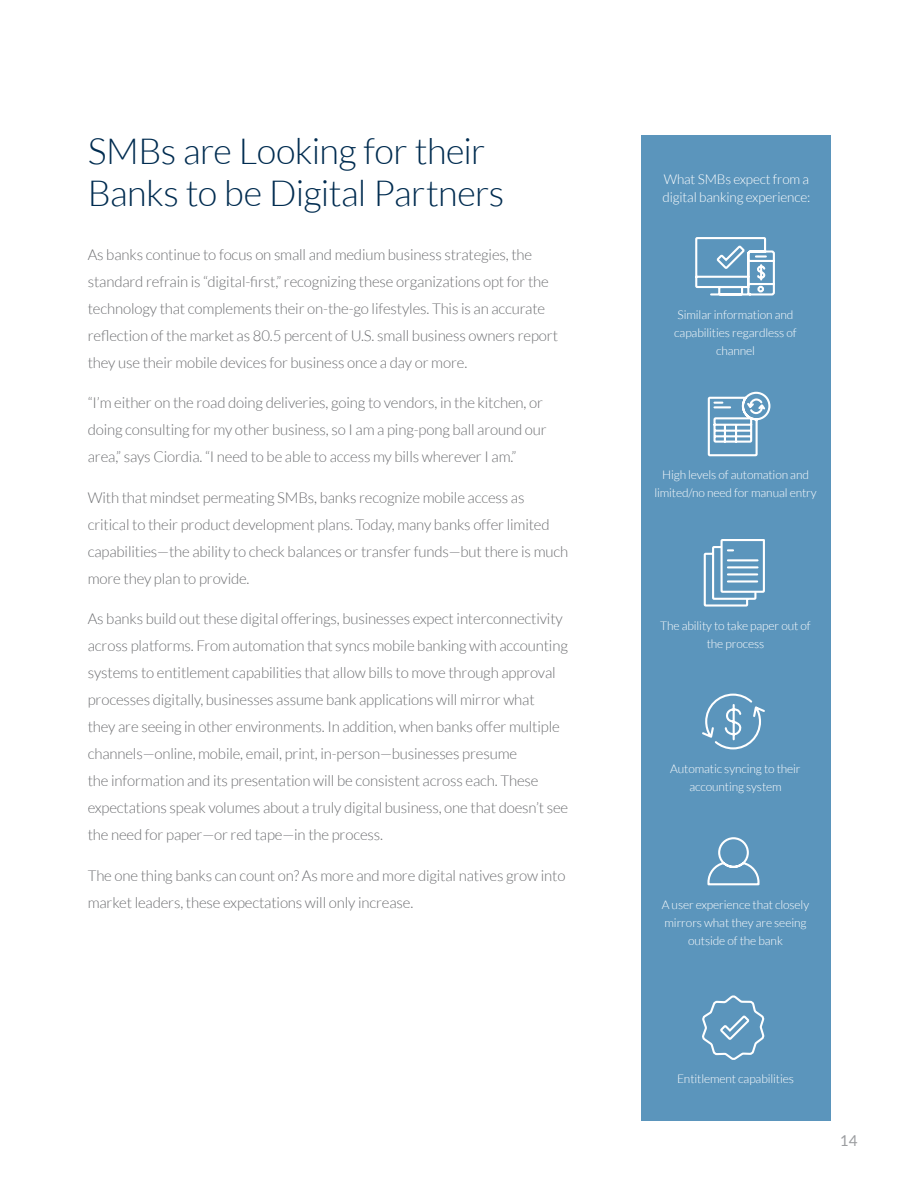
<style>
.page{position:relative;width:918px;height:1188px;background:#fff}
.page>*{position:absolute;margin:0;border:0;box-sizing:border-box;transform-origin:0 0}
.t1{font:300 36px/42px "Lato";letter-spacing:-.015em;color:#002c50}
.t2{font:300 15px/27px "Lato";letter-spacing:-.01em;color:#6d6e71}
.t3{font:15px "Lato";color:#9b9da0}
.t4{font:300 13.5px/18px "Lato";letter-spacing:-.01em;color:#fff}
.t5{font:300 12px/18px "Lato";letter-spacing:-.01em;color:#fff;text-align:center}
</style>
<div class="page">
<div style="left:641px;top:135px;width:189px;height:985px;background:#5b95bc"></div>
<svg style="left:695px;top:237px;width:80px;height:59px"></svg>
<svg style="left:707px;top:391px;width:64px;height:66px"></svg>
<svg style="left:703px;top:539px;width:62px;height:68px"></svg>
<svg style="left:702px;top:693px;width:63px;height:57px"></svg>
<svg style="left:707px;top:837px;width:53px;height:49px"></svg>
<svg style="left:702px;top:995px;width:63px;height:65px"></svg>
<h1 class="t1" style="left:88px;top:130px;width:418px">SMBs are Looking for their<br>Banks to be Digital Partners</h1>
<p class="t2" style="left:88px;top:241px;width:472px">As banks continue to focus on small and medium business strategies, the standard refrain is “digital-first,” recognizing these organizations opt for the technology that complements their on-the-go lifestyles. This is an accurate reflection of the market as 80.5 percent of U.S. small business owners report they use their mobile devices for business once a day or more.</p>
<p class="t2" style="left:88px;top:390px;width:461px">“I’m either on the road doing deliveries, going to vendors, in the kitchen, or doing consulting for my other business, so I am a ping-pong ball around our area,” says Ciordia. “I need to be able to access my bills wherever I am.”</p>
<p class="t2" style="left:88px;top:484px;width:482px">With that mindset permeating SMBs, banks recognize mobile access as critical to their product development plans. Today, many banks offer limited capabilities—the ability to check balances or transfer funds—but there is much more they plan to provide.</p>
<p class="t2" style="left:88px;top:606px;width:482px">As banks build out these digital offerings, businesses expect interconnectivity across platforms. From automation that syncs mobile banking with accounting systems to entitlement capabilities that allow bills to move through approval processes digitally, businesses assume bank applications will mirror what<br>they are seeing in other environments. In addition, when banks offer multiple channels—online, mobile, email, print, in-person—businesses presume<br>the information and its presentation will be consistent across each. These expectations speak volumes about a truly digital business, one that doesn’t see the need for paper—or red tape—in the process.</p>
<p class="t2" style="left:88px;top:862px;width:479px">The one thing banks can count on? As more and more digital natives grow into market leaders, these expectations will only increase.</p>
<p class="t4" style="left:663px;top:170px;width:149px">What SMBs expect from a digital banking experience:</p>
<p class="t5" style="left:674px;top:305px;width:124px">Similar information and capabilities regardless of channel</p>
<p class="t5" style="left:654px;top:466px;width:164px">High levels of automation and limited/no need for manual entry</p>
<p class="t5" style="left:660px;top:616px;width:152px">The ability to take paper out of the process</p>
<p class="t5" style="left:670px;top:759px;width:132px">Automatic syncing to their accounting system</p>
<p class="t5" style="left:662px;top:895px;width:149px">A user experience that closely mirrors what they are seeing outside of the bank</p>
<p class="t5" style="left:677px;top:1070px;width:118px">Entitlement capabilities</p>
<p class="t3" style="left:840px;top:1133px;width:19px">14</p>
</div>
